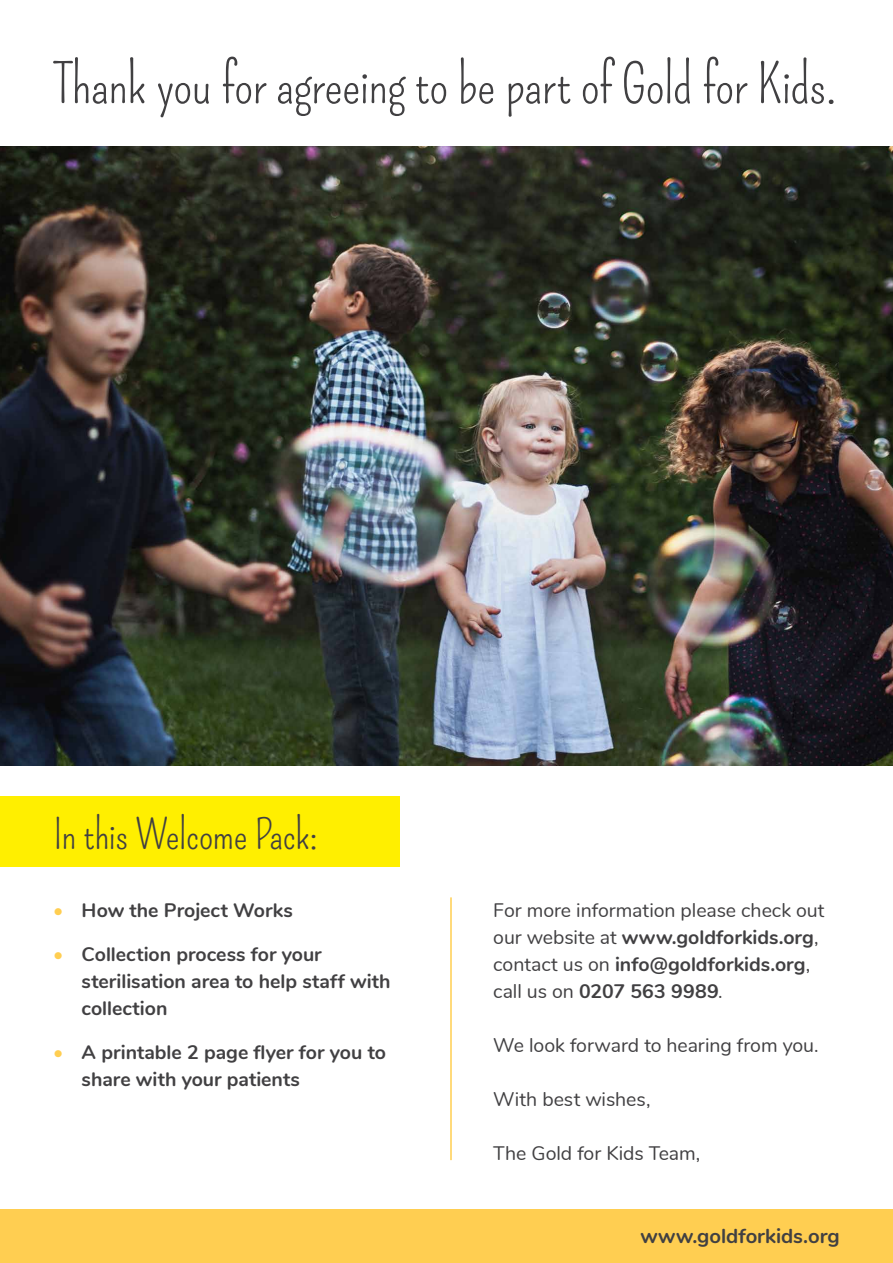
<style>
.page{position:relative;width:893px;height:1263px;background:#fff}
.page>*{position:absolute;margin:0;border:0;box-sizing:border-box;transform-origin:0 0}
.t1{font:53.4px "Pompiere";letter-spacing:-.015em;color:#414042}
.t2{font:40.8px "Pompiere";letter-spacing:-.02em;color:#414042}
.t3{font:700 20.25px "Nunito";color:#414042}
.t4{font:19.5px/27px "Nunito";letter-spacing:-.005em;color:#414042}
.t5{font:700 19.5px/27px "Nunito";color:#414042}
.s1{color:#ffce51}
.s2{font-weight:700}
</style>
<div class="page">
<div style="left:0;top:796px;width:400px;height:70px;background:#ffef00"></div>
<img style="left:0;top:147px;width:893px;height:618px">
<div style="left:0;top:1210px;width:893px;height:53px;background:#ffce51"></div>
<hr style="left:450px;top:897px;width:2px;height:263px;background:#ffce51">
<h1 class="t1" style="left:53px;top:53px;width:786px">Thank you for agreeing to be part of Gold for Kids.</h1>
<h2 class="t2" style="left:53px;top:811px;width:267px">In this Welcome Pack:</h2>
<p class="t5" style="left:53px;top:896px;width:241px"><span class="s1">•</span> How the Project Works</p>
<p class="t5" style="left:82px;top:940px;width:310px;text-indent:-29px"><span class="s1">•</span> Collection process for your sterilisation area to help staff with collection</p>
<p class="t5" style="left:82px;top:1038px;width:306px;text-indent:-29px"><span class="s1">•</span> A printable 2 page flyer for you to share with your patients</p>
<p class="t4" style="left:493px;top:896px;width:333px">For more information please check out our website at <span class="s2">www.goldforkids.org</span>, contact us on <span class="s2">info@goldforkids.org</span>, call us on <span class="s2">0207 563 9989</span>.</p>
<p class="t4" style="left:493px;top:1031px;width:327px">We look forward to hearing from you.</p>
<p class="t4" style="left:493px;top:1085px;width:159px">With best wishes,</p>
<p class="t4" style="left:493px;top:1139px;width:209px">The Gold for Kids Team,</p>
<p class="t3" style="left:641px;top:1221px;width:201px">www.goldforkids.org</p>
</div>
